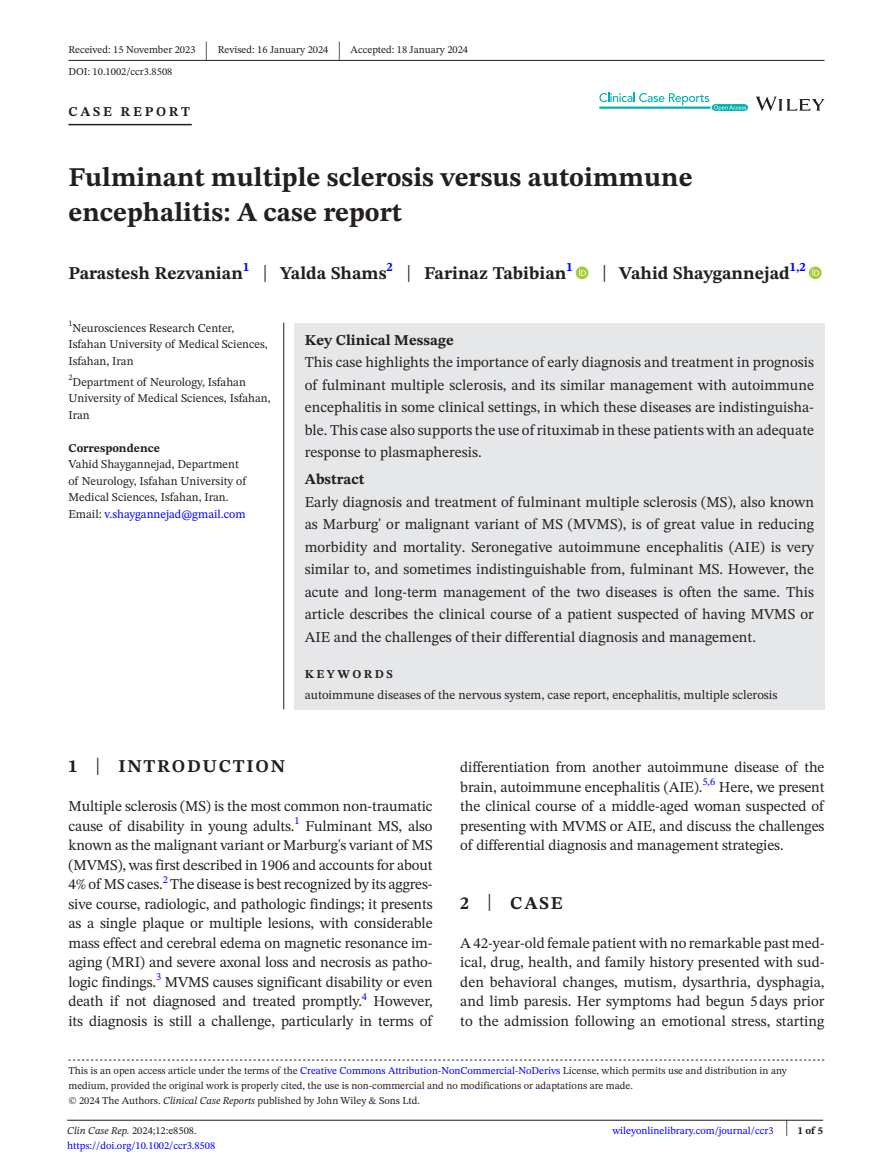
<style>
.page{position:relative;width:893px;height:1174px;background:#fff}
.page>*{position:absolute;margin:0;border:0;box-sizing:border-box;transform-origin:0 0}
.t1{font:700 27px/34.5px "STIX Two Text";color:#231f20}
.t2{font:25.65px "STIX Two Text";color:#231f20;scale:.49 1}
.t3{font:700 18px "STIX Two Text";color:#231f20}
.t4{font:700 18px "STIX Two Text";letter-spacing:.1em;color:#231f20}
.t5{font:15px/19.5px "STIX Two Text";letter-spacing:-.01em;color:#231f20;text-align:justify}
.t6{font:700 15px "STIX Two Text";color:#231f20}
.t7{font:700 13.5px "STIX Two Text";letter-spacing:.2em;color:#231f20}
.t8{font:12.75px "STIX Two Text";color:#231f20}
.t9{font:12px/16.5px "STIX Two Text";color:#231f20}
.t10{font:700 12px "STIX Two Text";color:#231f20}
.t11{font:700 12px "STIX Two Text";letter-spacing:.2em;color:#231f20}
.t12{font:10.5px/15px "STIX Two Text";color:#231f20}
.t13{font:10.5px "STIX Two Text";color:#00f}
.t14{font:700 10.5px "STIX Two Text";color:#231f20}
.s1{font-weight:400;font-size:23.4px}
.s2{color:#00f}
.s3{font-weight:400;font-size:23.7px}
.s4{font-style:italic}
.s5{font-weight:400;font-size:22.2px}
</style>
<div class="page">
<hr style="left:67px;top:1119px;width:756px;height:1px;background:#231f20">
<svg style="left:756px;top:97px;width:68px;height:14px"></svg>
<svg style="left:599px;top:93px;width:149px;height:18px"></svg>
<hr style="left:68px;top:60px;width:756px;height:1px;background:#231f20">
<hr style="left:68px;top:124px;width:124px;height:1px;background:#231f20">
<div style="left:576px;top:266px;width:12px;height:13px;background:#a5cd39;border-radius:50%"></div>
<svg style="left:579px;top:269px;width:7px;height:7px"></svg>
<svg style="left:809px;top:266px;width:13px;height:13px"></svg>
<svg style="left:812px;top:269px;width:7px;height:7px"></svg>
<svg style="left:68px;top:1059px;width:756px;height:1px"></svg>
<div style="left:294px;top:323px;width:530px;height:386px;background:#e6e7e9"></div>
<hr style="left:283px;top:323px;width:1px;height:386px;background:#231f20">
<p class="t12" style="left:68px;top:42px;width:129px">Received: 15 November 2023</p>
<h2 class="t2" style="left:205px;top:32px;width:8px">|</h2>
<p class="t12" style="left:218px;top:42px;width:112px">Revised: 16 January 2024</p>
<h2 class="t2" style="left:338px;top:32px;width:8px">|</h2>
<p class="t12" style="left:351px;top:42px;width:119px">Accepted: 18 January 2024</p>
<p class="t12" style="left:68px;top:64px;width:105px">DOI: 10.1002/ccr3.8508</p>
<p class="t7" style="left:68px;top:101px;width:123px">CASE REPORT</p>
<h1 class="t1" style="left:68px;top:161px;width:626px">Fulminant multiple sclerosis versus autoimmune encephalitis: A case report</h1>
<p class="t3" style="left:68px;top:260px;width:506px">Parastesh Rezvanian<sup>1</sup> <span class="s1">|</span> Yalda Shams<sup>2</sup> <span class="s1">|</span> Farinaz Tabibian<sup>1</sup></p>
<p class="t3" style="left:602px;top:260px;width:205px"><span class="s1">|</span> Vahid Shaygannejad<sup>1,2</sup></p>
<p class="t9" style="left:68px;top:319px;width:201px"><sup>1</sup>Neurosciences Research Center,<br>Isfahan University of Medical Sciences,<br>Isfahan, Iran</p>
<p class="t9" style="left:68px;top:373px;width:204px"><sup>2</sup>Department of Neurology, Isfahan<br>University of Medical Sciences, Isfahan,<br>Iran</p>
<p class="t10" style="left:68px;top:439px;width:93px">Correspondence</p>
<p class="t9" style="left:68px;top:456px;width:179px">Vahid Shaygannejad, Department of Neurology, Isfahan University of Medical Sciences, Isfahan, Iran.<br>Email: <span class="s2">v.shaygannejad@gmail.com</span></p>
<p class="t6" style="left:305px;top:329px;width:150px">Key Clinical Message</p>
<p class="t5" style="left:305px;top:351px;width:511px;line-height:22.5px">This case highlights the importance of early diagnosis and treatment in prognosis of fulminant multiple sclerosis, and its similar management with autoimmune encephalitis in some clinical settings, in which these diseases are indistinguisha&shy;ble. This case also supports the use of rituximab in these patients with an adequate response to plasmapheresis.</p>
<p class="t6" style="left:305px;top:468px;width:61px">Abstract</p>
<p class="t5" style="left:305px;top:490px;width:511px;line-height:22.5px">Early diagnosis and treatment of fulminant multiple sclerosis (MS), also known as Marburg' or malignant variant of MS (MVMS), is of great value in reducing morbidity and mortality. Seronegative autoimmune encephalitis (AIE) is very similar to, and sometimes indistinguishable from, fulminant MS. However, the acute and long-term management of the two diseases is often the same. This article describes the clinical course of a patient suspected of having MVMS or AIE and the challenges of their differential diagnosis and management.</p>
<p class="t11" style="left:305px;top:665px;width:90px">KEYWORDS</p>
<p class="t8" style="left:305px;top:685px;width:474px">autoimmune diseases of the nervous system, case report, encephalitis, multiple sclerosis</p>
<p class="t4" style="left:68px;top:753px;width:218px">1 <span class="s3">|</span> INTRODUCTION</p>
<p class="t5" style="left:68px;top:796px;width:366px">Multiple sclerosis (MS) is the most common non-traumatic cause of disability in young adults.</p>
<p class="t13" style="left:294px;top:813px;width:7px">1</p>
<p class="t5" style="left:68px;top:816px;width:366px;text-indent:237px">Fulminant MS, also known as the malignant variant or Marburg's variant of MS (MVMS), was first described in 1906 and accounts for about 4% of MS cases.</p>
<p class="t13" style="left:163px;top:871px;width:7px">2</p>
<p class="t5" style="left:68px;top:874px;width:366px;text-indent:102px">The disease is best recognized by its aggres&shy;sive course, radiologic, and pathologic findings; it presents as a single plaque or multiple lesions, with considerable mass effect and cerebral edema on magnetic resonance im&shy;aging (MRI) and severe axonal loss and necrosis as patho&shy;logic findings.</p>
<p class="t13" style="left:156px;top:969px;width:7px">3</p>
<p class="t5" style="left:68px;top:972px;width:366px;text-indent:96px">MVMS causes significant disability or even death if not diagnosed and treated promptly.</p>
<p class="t13" style="left:362px;top:988px;width:7px">4</p>
<p class="t5" style="left:68px;top:991px;width:366px;text-align:right">However,<br>its diagnosis is still a challenge, particularly in terms of</p>
<p class="t5" style="left:460px;top:757px;width:366px">differentiation from another autoimmune disease of the brain, autoimmune encephalitis (AIE).</p>
<p class="t13" style="left:702px;top:774px;width:14px">5,6</p>
<p class="t5" style="left:460px;top:777px;width:366px;text-indent:259px">Here, we present the clinical course of a middle-aged woman suspected of presenting with MVMS or AIE, and discuss the challenges of differential diagnosis and management strategies.</p>
<p class="t3" style="left:460px;top:890px;width:104px">2 <span class="s3">|</span> CASE</p>
<p class="t5" style="left:460px;top:933px;width:366px">A 42-year-old female patient with no remarkable past med&shy;ical, drug, health, and family history presented with sud&shy;den behavioral changes, mutism, dysarthria, dysphagia, and limb paresis. Her symptoms had begun 5days prior to the admission following an emotional stress, starting</p>
<p class="t12" style="left:68px;top:1063px;width:720px">This is an open access article under the terms of the <span class="s2">Creative Commons Attribution-NonCommercial-NoDerivs</span> License, which permits use and distribution in any medium, provided the original work is properly cited, the use is non-commercial and no modifications or adaptations are made.<br>© 2024 The Authors. <span class="s4">Clinical Case Reports</span> published by John Wiley &amp; Sons Ltd.</p>
<p class="t12" style="left:67px;top:1123px;width:131px"><span class="s4">Clin Case Rep.</span> 2024;12:e8508.</p>
<p class="t14" style="left:785px;top:1123px;width:39px"><span class="s5">|</span> 1 of 5</p>
<p class="t13" style="left:67px;top:1138px;width:150px">https://doi.org/10.1002/ccr3.8508</p>
<p class="t13" style="left:612px;top:1123px;width:163px">wileyonlinelibrary.com/journal/ccr3</p>
</div>
